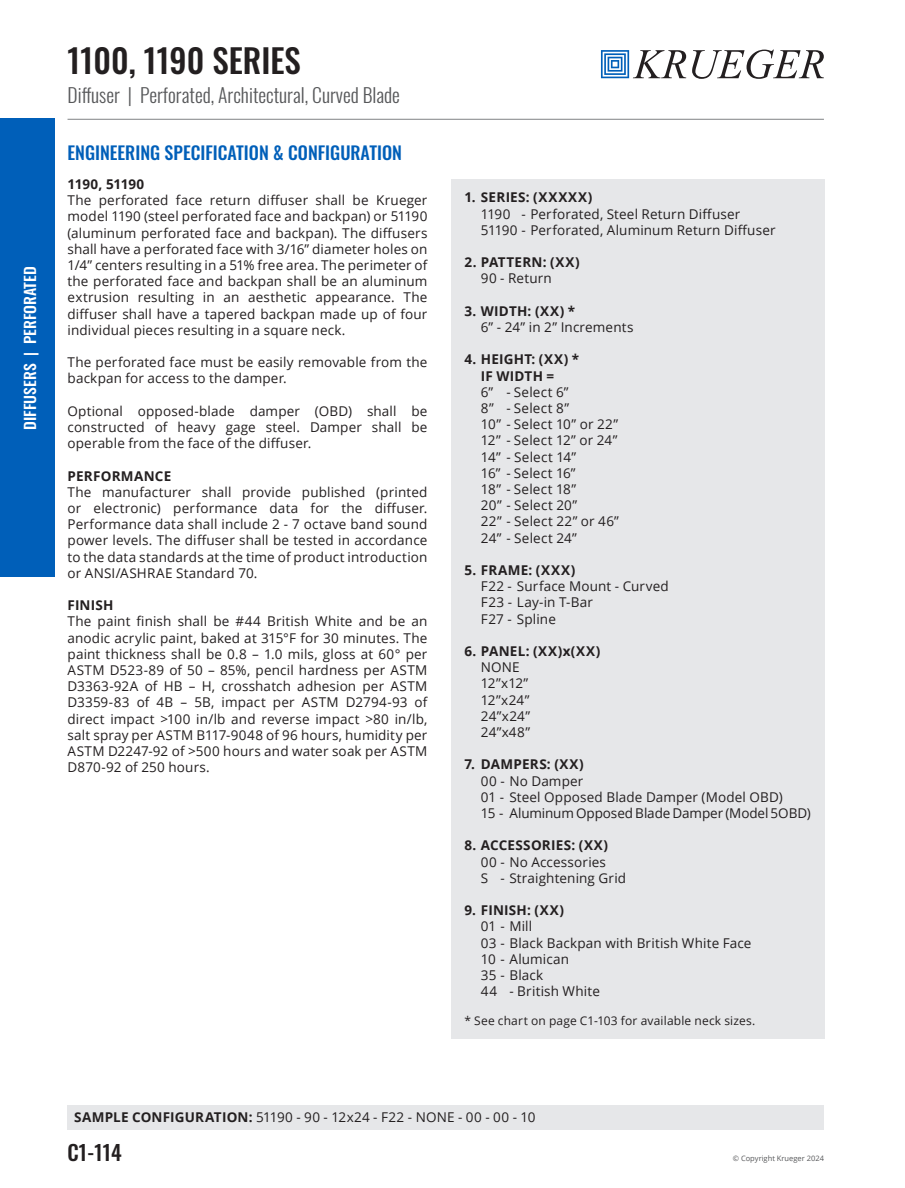
<style>
.page{position:relative;width:905px;height:1188px;background:#fff}
.page>*{position:absolute;margin:0;border:0;box-sizing:border-box;transform-origin:0 0}
.t1{font:500 33px "Oswald";color:#231f20}
.t2{font:500 21px "Oswald";color:#231f20}
.t3{font:300 19.5px "Oswald";color:#57585a}
.NEW_BLUE_TITLE{font:500 18px "Oswald";color:#005fb9}
.t4{font:500 15px "Oswald";color:#fff;scale:1.05 1}
.Normal_Text{font:13.5px/16.2px "Open Sans";letter-spacing:.01em;color:#231f20;text-align:justify}
.Features{font:13.5px "Open Sans";letter-spacing:.01em;color:#231f20}
.Features-2{font:700 13.5px "Open Sans";letter-spacing:.02em;color:#231f20}
.Features-3{font:13.5px "Open Sans";letter-spacing:-.01em;color:#231f20}
.Normal_Text-2{font:700 13.5px "Open Sans";letter-spacing:.015em;color:#231f20}
.Features-4{font:700 13.5px "Open Sans";letter-spacing:.05em;color:#231f20}
.Normal_Text-3{font:700 13.5px "Open Sans";letter-spacing:-.01em;color:#231f20}
.Features-5{font:12px "Open Sans";letter-spacing:.015em;color:#231f20}
.t5{font:7.5px "Open Sans";color:#57585a}
.s1{font-weight:700}
</style>
<div class="page">
<svg style="left:601px;top:50px;width:85px;height:28px"></svg>
<svg style="left:692px;top:50px;width:132px;height:29px"></svg>
<hr style="left:68px;top:119px;width:756px;height:1px;background:#808285">
<div style="left:0;top:119px;width:54px;height:458px;background:#005fb9"></div>
<div style="left:68px;top:1105px;width:755px;height:24px;background:#e6e7e9"></div>
<div style="left:451px;top:179px;width:373px;height:860px;background:#e6e7e9"></div>
<p class="t4" style="left:22px;top:430px;width:157px;rotate:-90deg">DIFFUSERS | PERFORATED</p>
<h1 class="t1" style="left:68px;top:43px;width:235px">1100, 1190 SERIES</h1>
<h3 class="t3" style="left:68px;top:82px;width:334px">Diffuser | Perforated, Architectural, Curved Blade</h3>
<p class="NEW_BLUE_TITLE" style="left:68px;top:143px;width:336px">ENGINEERING SPECIFICATION &amp; CONFIGURATION</p>
<p class="Normal_Text-3" style="left:68px;top:174px;width:78px">1190, 51190</p>
<p class="Normal_Text" style="left:68px;top:192px;width:361px">The perforated face return diffuser shall be Krueger model 1190 (steel perforated face and backpan) or 51190 (aluminum perforated face and backpan). The diffusers shall have a perforated face with 3/16” diameter holes on 1/4” centers resulting in a 51% free area. The perimeter of the perforated face and backpan shall be an aluminum extrusion resulting in an aesthetic appearance. The diffuser shall have a tapered backpan made up of four individual pieces resulting in a square neck.</p>
<p class="Normal_Text" style="left:68px;top:354px;width:361px">The perforated face must be easily removable from the backpan for access to the damper.</p>
<p class="Normal_Text" style="left:68px;top:402px;width:361px">Optional opposed-blade damper (OBD) shall be constructed of heavy gage steel. Damper shall be operable from the face of the diffuser.</p>
<p class="Normal_Text-2" style="left:68px;top:466px;width:105px">PERFORMANCE</p>
<p class="Normal_Text" style="left:68px;top:483px;width:361px">The manufacturer shall provide published (printed or electronic) performance data for the diffuser.<br>Performance data shall include 2 - 7 octave band sound power levels. The diffuser shall be tested in accordance to the data standards at the time of product introduction or ANSI/ASHRAE Standard 70.</p>
<p class="Normal_Text-2" style="left:68px;top:596px;width:48px">FINISH</p>
<p class="Normal_Text" style="left:68px;top:613px;width:361px">The paint finish shall be #44 British White and be an anodic acrylic paint, baked at 315°F for 30 minutes. The paint thickness shall be 0.8 – 1.0 mils, gloss at 60° per ASTM D523-89 of 50 – 85%, pencil hardness per ASTM D3363-92A of HB – H, crosshatch adhesion per ASTM D3359-83 of 4B – 5B, impact per ASTM D2794-93 of direct impact &gt;100 in/lb and reverse impact &gt;80 in/lb, salt spray per ASTM B117-9048 of 96 hours, humidity per ASTM D2247-92 of &gt;500 hours and water soak per ASTM D870-92 of 250 hours.</p>
<p class="Features-2" style="left:464px;top:188px;width:130px">1. SERIES: (XXXXX)</p>
<p class="Features" style="left:481px;top:204px;width:261px">1190 - Perforated, Steel Return Diffuser</p>
<p class="Features" style="left:481px;top:221px;width:296px">51190 - Perforated, Aluminum Return Diffuser</p>
<p class="Features-2" style="left:464px;top:253px;width:117px">2. PATTERN: (XX)</p>
<p class="Features" style="left:481px;top:269px;width:72px">90 - Return</p>
<p class="Features-2" style="left:464px;top:301px;width:112px">3. WIDTH: (XX) *</p>
<p class="Features" style="left:481px;top:318px;width:154px">6” - 24” in 2” Increments</p>
<p class="Features-2" style="left:464px;top:350px;width:116px">4. HEIGHT: (XX) *</p>
<p class="Features-2" style="left:481px;top:366px;width:75px">IF WIDTH =</p>
<p class="Features" style="left:481px;top:383px;width:89px">6” - Select 6”</p>
<p class="Features" style="left:481px;top:399px;width:90px">8” - Select 8”</p>
<p class="Features" style="left:481px;top:415px;width:139px">10” - Select 10” or 22”</p>
<p class="Features" style="left:481px;top:431px;width:138px">12” - Select 12” or 24”</p>
<p class="Features" style="left:481px;top:447px;width:97px">14” - Select 14”</p>
<p class="Features" style="left:481px;top:464px;width:96px">16” - Select 16”</p>
<p class="Features" style="left:481px;top:480px;width:97px">18” - Select 18”</p>
<p class="Features" style="left:481px;top:496px;width:98px">20” - Select 20”</p>
<p class="Features" style="left:481px;top:512px;width:139px">22” - Select 22” or 46”</p>
<p class="Features" style="left:481px;top:528px;width:98px">24” - Select 24”</p>
<p class="Features-4" style="left:464px;top:561px;width:112px">5. FRAME: (XXX)</p>
<p class="Features" style="left:481px;top:577px;width:189px">F22 - Surface Mount - Curved</p>
<p class="Features" style="left:481px;top:593px;width:114px">F23 - Lay-in T-Bar</p>
<p class="Features" style="left:481px;top:609px;width:77px">F27 - Spline</p>
<p class="Features-2" style="left:464px;top:642px;width:137px">6. PANEL: (XX)x(XX)</p>
<p class="Features" style="left:481px;top:658px;width:40px">NONE</p>
<p class="Features" style="left:481px;top:674px;width:49px">12”x12”</p>
<p class="Features" style="left:481px;top:690px;width:50px">12”x24”</p>
<p class="Features" style="left:481px;top:707px;width:51px">24”x24”</p>
<p class="Features" style="left:481px;top:723px;width:51px">24”x48”</p>
<p class="Features-2" style="left:464px;top:755px;width:121px">7. DAMPERS: (XX)</p>
<p class="Features" style="left:481px;top:771px;width:104px">00 - No Damper</p>
<p class="Features" style="left:481px;top:788px;width:303px">01 - Steel Opposed Blade Damper (Model OBD)</p>
<p class="Features-3" style="left:481px;top:804px;width:331px">15 - Aluminum Opposed Blade Damper (Model 5OBD)</p>
<p class="Features-2" style="left:464px;top:836px;width:145px">8. ACCESSORIES: (XX)</p>
<p class="Features" style="left:481px;top:852px;width:127px">00 - No Accessories</p>
<p class="Features" style="left:481px;top:869px;width:147px">S - Straightening Grid</p>
<p class="Features-2" style="left:464px;top:901px;width:101px">9. FINISH: (XX)</p>
<p class="Features" style="left:481px;top:917px;width:53px">01 - Mill</p>
<p class="Features" style="left:481px;top:933px;width:272px">03 - Black Backpan with British White Face</p>
<p class="Features" style="left:481px;top:950px;width:90px">10 - Alumican</p>
<p class="Features" style="left:481px;top:966px;width:64px">35 - Black</p>
<p class="Features" style="left:481px;top:982px;width:120px">44 - British White</p>
<p class="Features-5" style="left:464px;top:1012px;width:292px">* See chart on page C1-103 for available neck sizes.</p>
<p class="Normal_Text" style="left:74px;top:1109px;width:463px"><span class="s1">SAMPLE CONFIGURATION:</span> 51190 - 90 - 12x24 - F22 - NONE - 00 - 00 - 10</p>
<h2 class="t2" style="left:68px;top:1141px;width:56px">C1-114</h2>
<p class="t5" style="left:732px;top:1154px;width:93px">© Copyright Krueger 2024</p>
</div>
